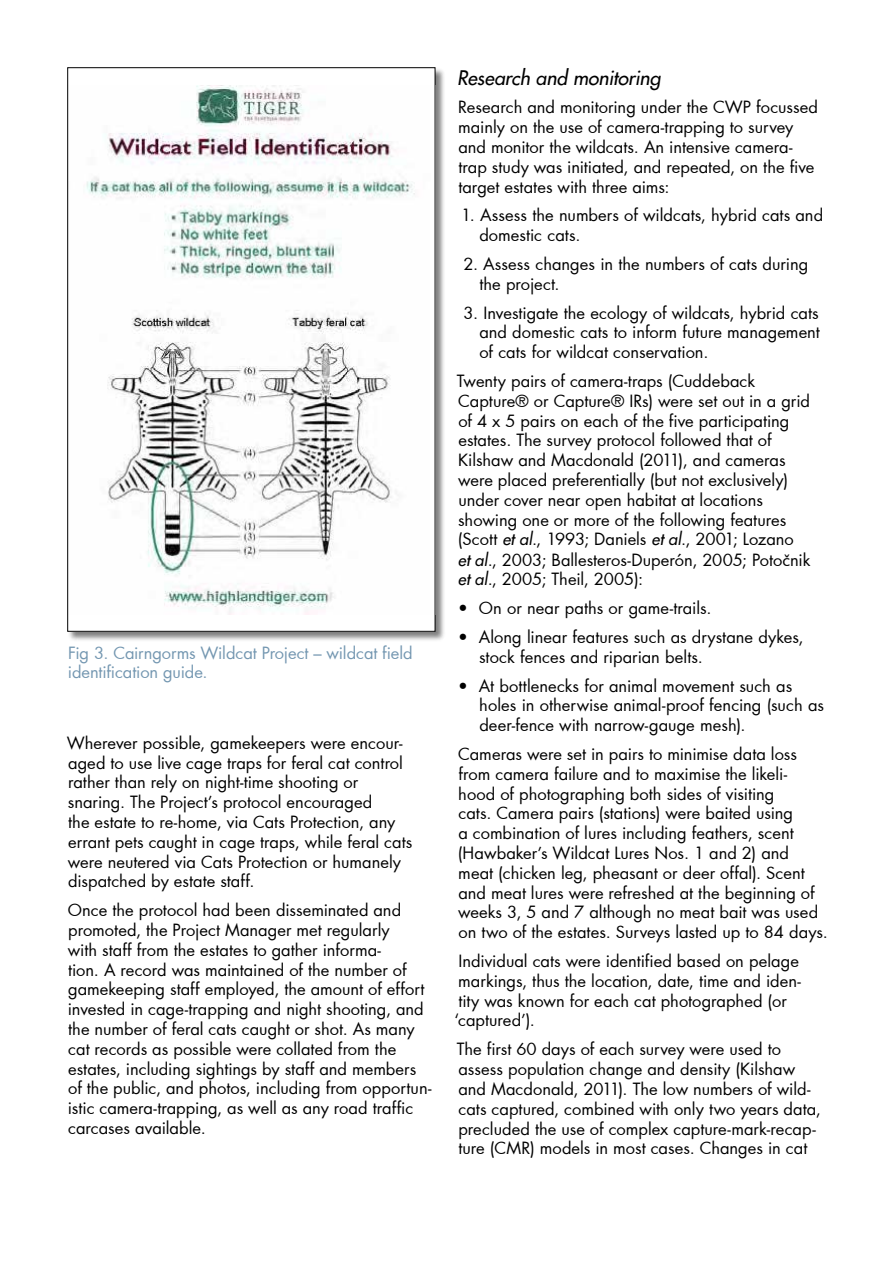
<style>
.page{position:relative;width:893px;height:1263px;background:#fff}
.page>*{position:absolute;margin:0;border:0;box-sizing:border-box;transform-origin:0 0}
.Body_Text{font:italic 19.5px "Futura 2";letter-spacing:-.005em;color:#000}
.Body_Text-2{font:16.5px/19.8px "Futura";color:#000}
.text_bullet{font:16.5px/19.8px "Futura";color:#000}
.Body_R_left{font:16.5px/19.8px "Futura";color:#000}
.t1{font:16.5px/19.5px "Futura";letter-spacing:-.005em;color:#7497b1}
.s1{font-family:"Futura 2";font-style:italic}
.s2{font-family:"Futura BT";font-size:16.8px}
</style>
<div class="page">
<div style="left:68px;top:68px;width:378px;height:574px;background:#000;opacity:.5"></div>
<div style="left:68px;top:68px;width:367px;height:563px;background:#fff"></div>
<img style="left:86px;top:85px;width:329px;height:529px">
<h4 class="t1" style="left:68px;top:642px;width:346px">Fig 3. Cairngorms Wildcat Project – wildcat field identification guide.</h4>
<p class="Body_Text-2" style="left:67px;top:733px;width:347px">Wherever possible, gamekeepers were encour&shy;aged to use live cage traps for feral cat control rather than rely on night-time shooting or snaring. The Project’s protocol encouraged<br>the estate to re-home, via Cats Protection, any errant pets caught in cage traps, while feral cats were neutered via Cats Protection or humanely dispatched by estate staff.</p>
<p class="Body_Text-2" style="left:68px;top:900px;width:365px">Once the protocol had been disseminated and promoted, the Project Manager met regularly<br>with staff from the estates to gather informa-<br>tion. A record was maintained of the number of gamekeeping staff employed, the amount of effort invested in cage-trapping and night shooting, and the number of feral cats caught or shot. As many cat records as possible were collated from the estates, including sightings by staff and members of the public, and photos, including from opportun&shy;istic camera-trapping, as well as any road traffic carcases available.</p>
<p class="Body_Text" style="left:457px;top:64px;width:205px">Research and monitoring</p>
<p class="Body_Text-2" style="left:458px;top:97px;width:361px">Research and monitoring under the CWP focussed mainly on the use of camera-trapping to survey and monitor the wildcats. An intensive camera&shy;trap study was initiated, and repeated, on the five target estates with three aims:</p>
<p class="text_bullet" style="left:479px;top:205px;width:345px;text-indent:-18px">1. Assess the numbers of wildcats, hybrid cats and domestic cats.</p>
<p class="text_bullet" style="left:479px;top:254px;width:330px;text-indent:-16px">2. Assess changes in the numbers of cats during the project.</p>
<p class="text_bullet" style="left:479px;top:302px;width:342px;text-align:justify;text-indent:-16px">3. Investigate the ecology of wildcats, hybrid cats and domestic cats to inform future management of cats for wildcat conservation.</p>
<p class="Body_R_left" style="left:457px;top:371px;width:355px">Twenty pairs of camera-traps (Cuddeback Capture® or Capture® IRs) were set out in a grid of 4 x 5 pairs on each of the five participating estates. The survey protocol followed that of Kilshaw and Macdonald (2011), and cameras were placed preferentially (but not exclusively) under cover near open habitat at locations showing one or more of the following features (Scott <span class="s1">et al</span>., 1993; Daniels <span class="s1">et al</span>., 2001; Lozano<br><span class="s1">et al</span>., 2003; Ballesteros-Duperón, 2005; Poto<span class="s2">č</span>nik <span class="s1">et al</span>., 2005; Theil, 2005):</p>
<p class="text_bullet" style="left:458px;top:598px;width:255px">• On or near paths or game-trails.</p>
<p class="text_bullet" style="left:479px;top:627px;width:326px;text-indent:-21px">• Along linear features such as drystane dykes, stock fences and riparian belts.</p>
<p class="text_bullet" style="left:479px;top:675px;width:346px;text-indent:-21px">• At bottlenecks for animal movement such as holes in otherwise animal-proof fencing (such as deer-fence with narrow-gauge mesh).</p>
<p class="Body_Text-2" style="left:458px;top:744px;width:372px">Cameras were set in pairs to minimise data loss from camera failure and to maximise the likeli-<br>hood of photographing both sides of visiting<br>cats. Camera pairs (stations) were baited using<br>a combination of lures including feathers, scent (Hawbaker’s Wildcat Lures Nos. 1 and 2) and meat (chicken leg, pheasant or deer offal). Scent and meat lures were refreshed at the beginning of weeks 3, 5 and 7 although no meat bait was used on two of the estates. Surveys lasted up to 84 days.</p>
<p class="Body_Text-2" style="left:454px;top:951px;width:348px">Individual cats were identified based on pelage markings, thus the location, date, time and iden&shy;tity was known for each cat photographed (or ‘captured’).</p>
<p class="Body_Text-2" style="left:457px;top:1039px;width:366px">The first 60 days of each survey were used to assess population change and density (Kilshaw and Macdonald, 2011). The low numbers of wild&shy;cats captured, combined with only two years data, precluded the use of complex capture-mark-recap&shy;ture (CMR) models in most cases. Changes in cat</p>
</div>
